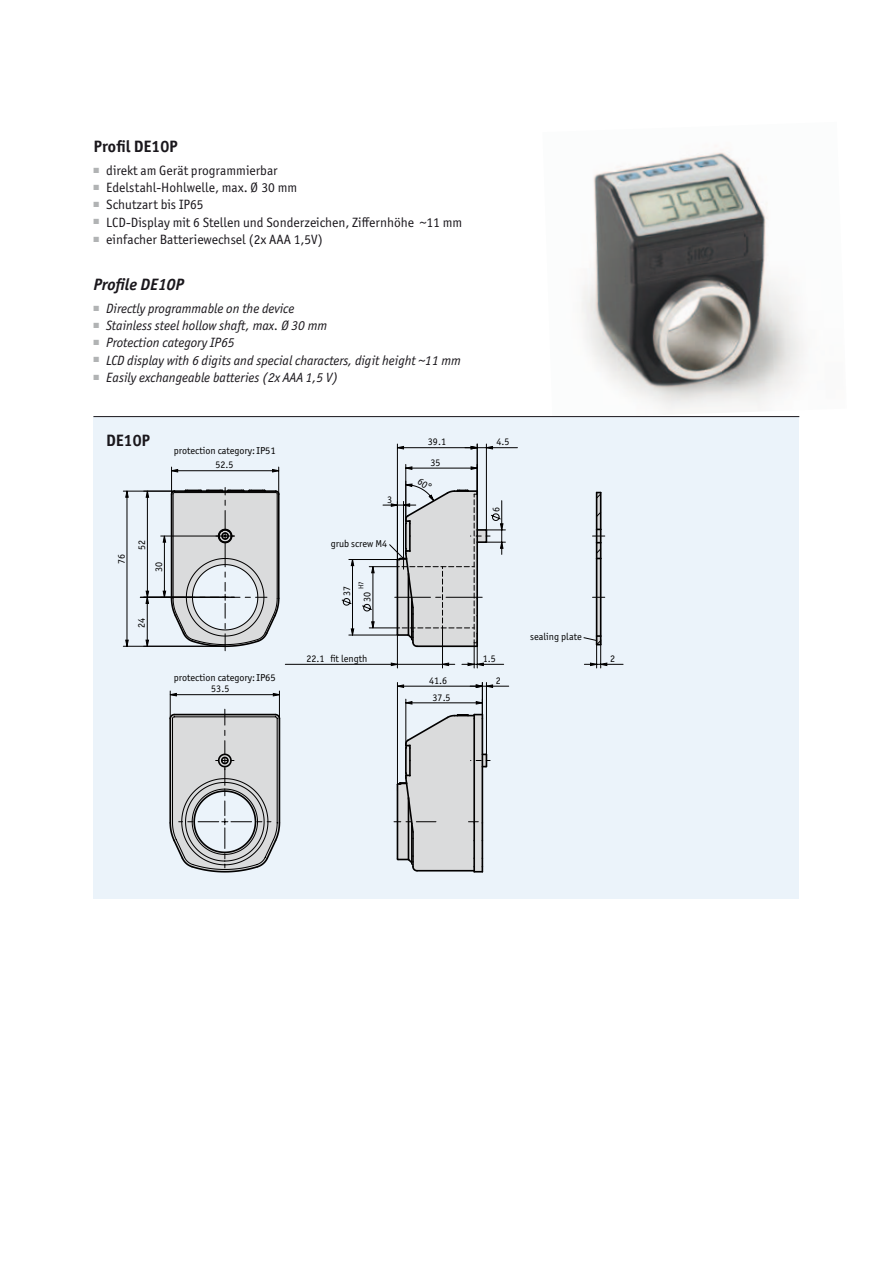
<style>
.page{position:relative;width:893px;height:1263px;background:#fff}
.page>*{position:absolute;margin:0;border:0;box-sizing:border-box;transform-origin:0 0}
.t1{font:700 16.5px "Officina Sans ITC Pro";color:#1a171c}
.t2{font:italic 700 16.5px "Officina Sans ITC Pro";color:#1a171c}
.t3{font:italic 13.5px "Officina Sans ITC Pro";color:#1a171c}
.t4{font:13.5px "Officina Sans ITC Pro";color:#1a171c}
.t5{font:10.05px "Officina Sans ITC Pro";color:#010000}
.t6{font:7.2px "Officina Sans ITC Pro";color:#010000}
</style>
<div class="page">
<img style="left:581px;top:152px;width:224px;height:265px">
<div style="left:93px;top:416px;width:706px;height:483px;background:#ebf3fa"></div>
<hr style="left:285px;top:664px;width:112px;height:1px;background:#010000">
<hr style="left:486px;top:682px;width:1px;height:73px;background:#010000">
<hr style="left:397px;top:444px;width:1px;height:122px;background:#010000">
<hr style="left:486px;top:444px;width:1px;height:86px;background:#010000">
<hr style="left:477px;top:444px;width:1px;height:50px;background:#010000">
<hr style="left:123px;top:491px;width:52px;height:1px;background:#010000">
<hr style="left:123px;top:646px;width:102px;height:1px;background:#010000">
<svg style="left:126px;top:491px;width:236px;height:155px"></svg>
<hr style="left:482px;top:682px;width:1px;height:32px;background:#010000">
<hr style="left:397px;top:682px;width:1px;height:109px;background:#010000">
<svg style="left:169px;top:684px;width:340px;height:189px"></svg>
<hr style="left:140px;top:597px;width:94px;height:1px;background:#010000">
<svg style="left:146px;top:467px;width:208px;height:184px"></svg>
<hr style="left:93px;top:416px;width:706px;height:1px;background:#1a171c">
<svg style="left:362px;top:446px;width:261px;height:222px"></svg>
<p class="t1" style="left:94px;top:136px;width:86px">Profil DE10P</p>
<p class="t4" style="left:94px;top:162px;width:186px"><sup>■</sup> direkt am Gerät programmierbar</p>
<p class="t4" style="left:94px;top:180px;width:205px"><sup>■</sup> Edelstahl-Hohlwelle, max. Ø 30 mm</p>
<p class="t4" style="left:94px;top:197px;width:111px"><sup>■</sup> Schutzart bis IP65</p>
<p class="t4" style="left:94px;top:214px;width:370px"><sup>■</sup> LCD-Display mit 6 Stellen und Sonderzeichen, Ziffernhöhe ~11 mm</p>
<p class="t4" style="left:94px;top:231px;width:231px"><sup>■</sup> einfacher Batteriewechsel (2x AAA 1,5V)</p>
<p class="t2" style="left:94px;top:275px;width:92px">Profile DE10P</p>
<p class="t3" style="left:94px;top:301px;width:202px"><sup>■</sup> Directly programmable on the device</p>
<p class="t3" style="left:94px;top:318px;width:235px"><sup>■</sup> Stainless steel hollow shaft, max. Ø 30 mm</p>
<p class="t3" style="left:94px;top:335px;width:143px"><sup>■</sup> Protection category IP65</p>
<p class="t3" style="left:94px;top:352px;width:369px"><sup>■</sup> LCD display with 6 digits and special characters, digit height ~11 mm</p>
<p class="t3" style="left:94px;top:370px;width:246px"><sup>■</sup> Easily exchangeable batteries (2x AAA 1,5 V)</p>
<p class="t1" style="left:106px;top:430px;width:46px">DE10P</p>
<p class="t5" style="left:174px;top:445px;width:104px">protection category: IP51</p>
<p class="t5" style="left:215px;top:459px;width:20px">52.5</p>
<p class="t5" style="left:115px;top:563px;width:12px;rotate:-90deg">76</p>
<p class="t5" style="left:136px;top:550px;width:12px;rotate:-90deg">52</p>
<p class="t5" style="left:153px;top:572px;width:12px;rotate:-90deg">30</p>
<p class="t5" style="left:136px;top:628px;width:12px;rotate:-90deg">24</p>
<p class="t5" style="left:387px;top:493px;width:7px">3</p>
<p class="t5" style="left:331px;top:537px;width:58px">grub screw M4</p>
<p class="t5" style="left:341px;top:596px;width:12px;rotate:-90deg">37</p>
<p class="t6" style="left:357px;top:589px;width:10px;rotate:-90deg">H7</p>
<p class="t5" style="left:361px;top:602px;width:12px;rotate:-90deg">30</p>
<p class="t5" style="left:428px;top:436px;width:20px">39.1</p>
<p class="t5" style="left:431px;top:456px;width:12px">35</p>
<p class="t5" style="left:497px;top:436px;width:15px">4.5</p>
<p class="t5" style="left:490px;top:512px;width:7px;rotate:-90deg">6</p>
<p class="t5" style="left:174px;top:671px;width:104px">protection category: IP65</p>
<p class="t5" style="left:211px;top:683px;width:20px">53.5</p>
<p class="t5" style="left:330px;top:652px;width:38px">fit length</p>
<p class="t5" style="left:306px;top:653px;width:20px">22.1</p>
<p class="t5" style="left:483px;top:653px;width:15px">1.5</p>
<p class="t5" style="left:429px;top:674px;width:20px">41.6</p>
<p class="t5" style="left:496px;top:674px;width:7px">2</p>
<p class="t5" style="left:433px;top:691px;width:20px">37.5</p>
<p class="t5" style="left:530px;top:631px;width:53px">sealing plate</p>
<p class="t5" style="left:610px;top:653px;width:7px">2</p>
</div>
